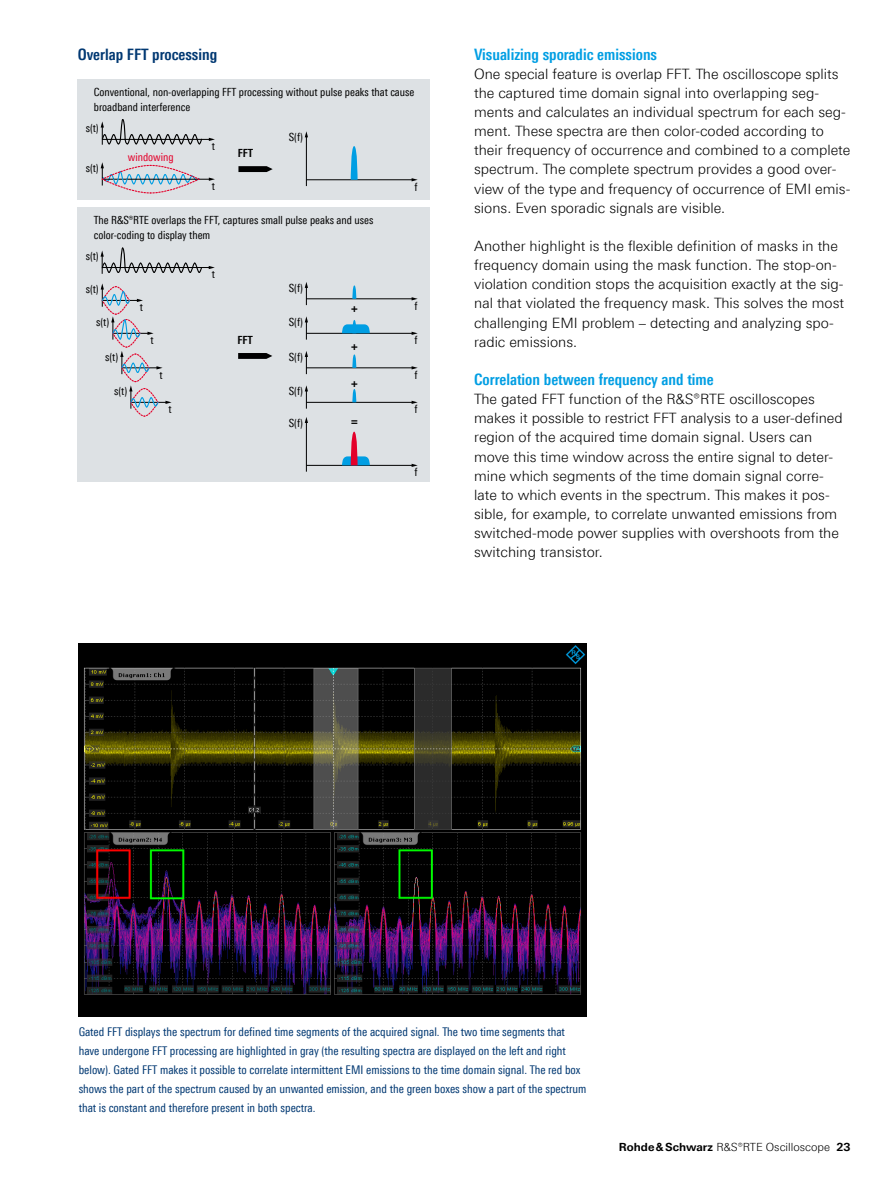
<style>
.page{position:relative;width:893px;height:1191px;background:#fff}
.page>*{position:absolute;margin:0;border:0;box-sizing:border-box;transform-origin:0 0}
.Absatzfett_cyan{font:700 15.75px "Linotype Univers 620 Cn";color:#009ee3}
.Grafik_Tabelle_Übers{font:700 15.75px "Linotype Univers 620 Cn";color:#003872}
.Haupttext_ohne_Absta{font:300 14.25px/19.2px "Linotype Univers 330";color:#000}
.Haupttext{font:300 14.25px/19.2px "Linotype Univers 330";color:#000}
.Bildunterschrift{font:12px/19.2px "Linotype Univers 420 Cn";color:#003872}
.t1{font:11.25px/14.2px "Linotype Univers 420 Cn";color:#000}
.t2{font:300 11.25px "Linotype Univers 330";color:#000}
.t3{font:700 11.25px "Linotype Univers 620 Cn";color:#000}
.t4{font:11.25px "Linotype Univers 420 Cn";color:#e4002a}
.s1{font-family:"Linotype Univers 630";font-weight:700}
</style>
<div class="page">
<img style="left:79px;top:643px;width:508px;height:373px">
<div style="left:78px;top:207px;width:352px;height:274px;background:#dde1e4"></div>
<div style="left:78px;top:79px;width:352px;height:121px;background:#dde1e4"></div>
<svg style="left:305px;top:282px;width:3px;height:23px"></svg>
<hr style="left:306px;top:298px;width:107px;height:1px;background:#000">
<svg style="left:412px;top:297px;width:6px;height:3px"></svg>
<svg style="left:305px;top:316px;width:3px;height:23px"></svg>
<hr style="left:306px;top:333px;width:107px;height:1px;background:#000">
<svg style="left:412px;top:332px;width:6px;height:3px"></svg>
<svg style="left:305px;top:351px;width:3px;height:23px"></svg>
<hr style="left:306px;top:367px;width:107px;height:1px;background:#000">
<svg style="left:412px;top:366px;width:6px;height:3px"></svg>
<svg style="left:305px;top:385px;width:3px;height:23px"></svg>
<hr style="left:306px;top:402px;width:107px;height:1px;background:#000">
<svg style="left:412px;top:401px;width:6px;height:3px"></svg>
<hr style="left:306px;top:422px;width:1px;height:49px;background:#000">
<svg style="left:305px;top:417px;width:3px;height:6px"></svg>
<hr style="left:306px;top:465px;width:107px;height:1px;background:#000">
<svg style="left:412px;top:464px;width:6px;height:3px"></svg>
<svg style="left:101px;top:247px;width:101px;height:27px"></svg>
<hr style="left:102px;top:267px;width:108px;height:1px;background:#000">
<svg style="left:209px;top:266px;width:6px;height:3px"></svg>
<svg style="left:238px;top:353px;width:34px;height:6px"></svg>
<svg style="left:352px;top:285px;width:4px;height:14px"></svg>
<svg style="left:352px;top:354px;width:4px;height:14px"></svg>
<svg style="left:352px;top:389px;width:4px;height:13px"></svg>
<svg style="left:341px;top:320px;width:29px;height:13px"></svg>
<hr style="left:306px;top:136px;width:1px;height:50px;background:#000">
<svg style="left:305px;top:131px;width:3px;height:6px"></svg>
<hr style="left:306px;top:179px;width:107px;height:1px;background:#000">
<svg style="left:412px;top:178px;width:6px;height:3px"></svg>
<svg style="left:351px;top:146px;width:7px;height:34px"></svg>
<svg style="left:238px;top:166px;width:35px;height:6px"></svg>
<hr style="left:102px;top:179px;width:108px;height:1px;background:#000">
<svg style="left:209px;top:178px;width:6px;height:3px"></svg>
<svg style="left:101px;top:162px;width:99px;height:32px"></svg>
<hr style="left:102px;top:139px;width:108px;height:1px;background:#000">
<svg style="left:209px;top:138px;width:6px;height:3px"></svg>
<svg style="left:101px;top:119px;width:102px;height:26px"></svg>
<svg style="left:341px;top:432px;width:29px;height:33px"></svg>
<svg style="left:101px;top:283px;width:71px;height:134px"></svg>
<p class="Grafik_Tabelle_Übers" style="left:78px;top:45px;width:141px">Overlap FFT processing</p>
<p class="t1" style="left:94px;top:85px;width:322px">Conventional, non-overlapping FFT processing without pulse peaks that cause broadband interference</p>
<p class="t1" style="left:86px;top:121px;width:15px">s(t)</p>
<p class="t1" style="left:86px;top:161px;width:15px">s(t)</p>
<p class="t4" style="left:128px;top:150px;width:47px">windowing</p>
<p class="t1" style="left:212px;top:139px;width:5px">t</p>
<p class="t1" style="left:212px;top:179px;width:5px">t</p>
<p class="t3" style="left:238px;top:147px;width:17px">FFT</p>
<p class="t1" style="left:289px;top:130px;width:16px">S(f)</p>
<p class="t1" style="left:94px;top:213px;width:281px">The R&amp;S®RTE overlaps the FFT, captures small pulse peaks and uses color-coding to display them</p>
<p class="t1" style="left:86px;top:249px;width:15px">s(t)</p>
<p class="t1" style="left:86px;top:282px;width:15px">s(t)</p>
<p class="t1" style="left:96px;top:315px;width:15px">s(t)</p>
<p class="t1" style="left:105px;top:349px;width:15px">s(t)</p>
<p class="t1" style="left:114px;top:384px;width:15px">s(t)</p>
<p class="t1" style="left:140px;top:300px;width:5px">t</p>
<p class="t1" style="left:150px;top:333px;width:5px">t</p>
<p class="t1" style="left:159px;top:367px;width:5px">t</p>
<p class="t1" style="left:168px;top:402px;width:5px">t</p>
<p class="t1" style="left:212px;top:267px;width:5px">t</p>
<p class="t3" style="left:238px;top:333px;width:17px">FFT</p>
<p class="t1" style="left:289px;top:280px;width:16px">S(f)</p>
<p class="t1" style="left:289px;top:315px;width:16px">S(f)</p>
<p class="t1" style="left:289px;top:349px;width:16px">S(f)</p>
<p class="t1" style="left:289px;top:384px;width:16px">S(f)</p>
<p class="t1" style="left:289px;top:415px;width:16px">S(f)</p>
<p class="t3" style="left:351px;top:301px;width:8px">+</p>
<p class="t3" style="left:351px;top:339px;width:8px">+</p>
<p class="t3" style="left:351px;top:376px;width:8px">+</p>
<p class="t3" style="left:351px;top:414px;width:8px">=</p>
<p class="t1" style="left:415px;top:179px;width:5px">f</p>
<p class="t1" style="left:415px;top:298px;width:5px">f</p>
<p class="t1" style="left:415px;top:333px;width:5px">f</p>
<p class="t1" style="left:415px;top:367px;width:5px">f</p>
<p class="t1" style="left:415px;top:402px;width:5px">f</p>
<p class="t1" style="left:415px;top:465px;width:5px">f</p>
<p class="Absatzfett_cyan" style="left:474px;top:45px;width:184px">Visualizing sporadic emissions</p>
<p class="Haupttext_ohne_Absta" style="left:474px;top:64px;width:378px">One special feature is overlap FFT. The oscilloscope splits the captured time domain signal into overlapping seg&shy;ments and calculates an individual spectrum for each seg&shy;ment. These spectra are then color-coded according to their frequency of occurrence and combined to a complete spectrum. The complete spectrum provides a good over&shy;view of the type and frequency of occurrence of EMI emis&shy;sions. Even sporadic signals are visible.</p>
<p class="Haupttext" style="left:474px;top:236px;width:372px">Another highlight is the flexible definition of masks in the frequency domain using the mask function. The stop-on&shy;violation condition stops the acquisition exactly at the sig&shy;nal that violated the frequency mask. This solves the most challenging EMI problem – detecting and analyzing spo&shy;radic emissions.</p>
<p class="Absatzfett_cyan" style="left:474px;top:370px;width:241px">Correlation between frequency and time</p>
<p class="Haupttext_ohne_Absta" style="left:474px;top:389px;width:370px">The gated FFT function of the R&amp;S®RTE oscilloscopes makes it possible to restrict FFT analysis to a user-defined region of the acquired time domain signal. Users can move this time window across the entire signal to deter&shy;mine which segments of the time domain signal corre&shy;late to which events in the spectrum. This makes it pos&shy;sible, for example, to correlate unwanted emissions from switched-mode power supplies with overshoots from the switching transistor.</p>
<p class="Bildunterschrift" style="left:79px;top:1021px;width:509px">Gated FFT displays the spectrum for defined time segments of the acquired signal. The two time segments that have undergone FFT processing are highlighted in gray (the resulting spectra are displayed on the left and right below). Gated FFT makes it possible to correlate intermittent EMI emissions to the time domain signal. The red box shows the part of the spectrum caused by an unwanted emission, and the green boxes show a part of the spectrum that is constant and therefore present in both spectra.</p>
<p class="t2" style="left:619px;top:1140px;width:233px"><span class="s1">Rohde&amp;Schwarz</span> R&amp;S®RTE Oscilloscope <span class="s1">23</span></p>
</div>
